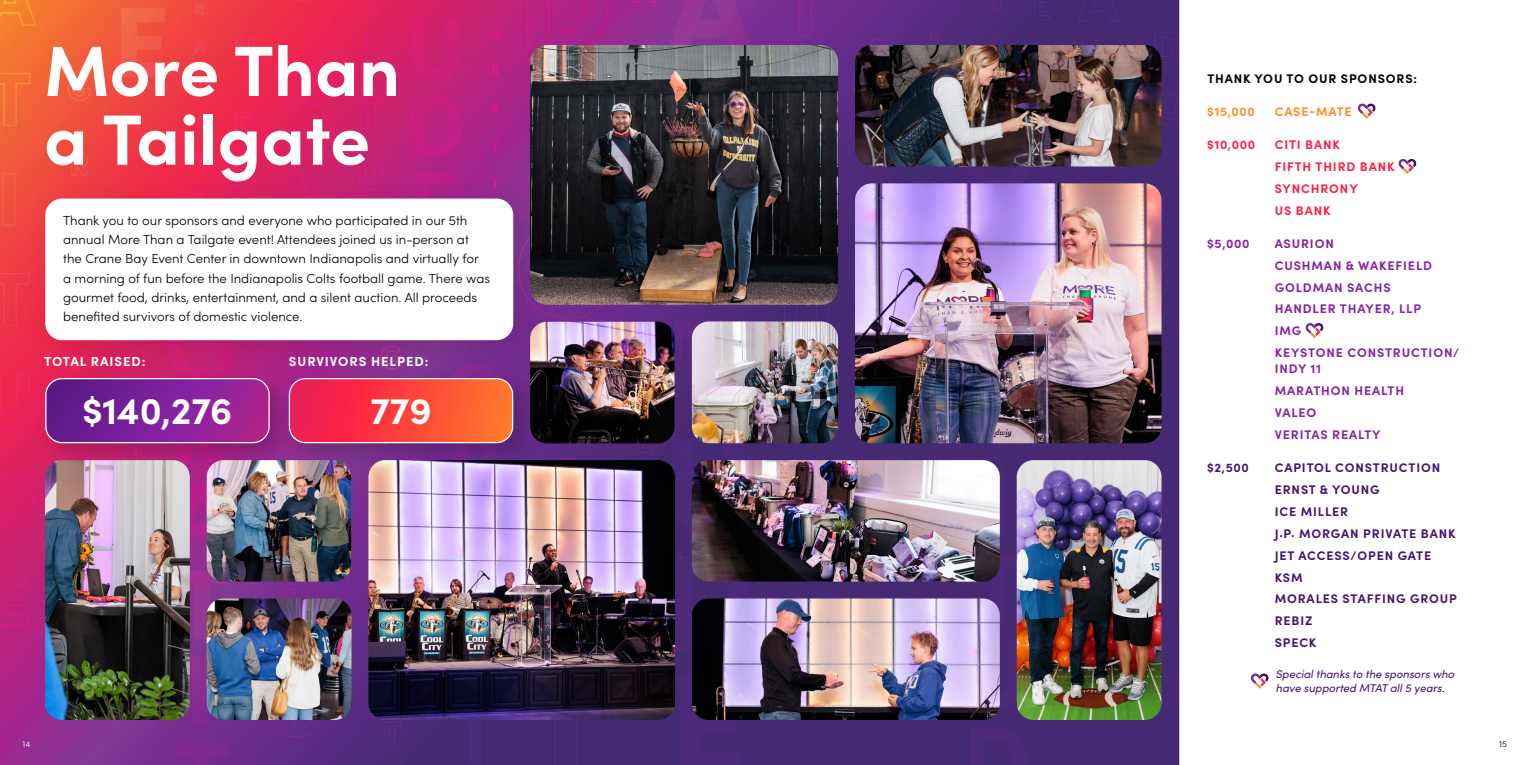
<style>
.page{position:relative;width:1530px;height:765px;background:#fff}
.page>*{position:absolute;margin:0;border:0;box-sizing:border-box;transform-origin:0 0}
.t1{font:700 71.25px/68.8px "Sofia Pro";color:#fff}
.t2{font:700 37.5px "Sofia Pro";color:#fff}
.t3{font:300 13.12px/19.4px "Sofia Pro";color:#000}
.t4{font:700 13.12px "Sofia Pro";letter-spacing:.07em;color:#fff}
.t5{font:700 12.5px/21.9px "Sofia Pro";letter-spacing:.07em;color:#8823a6}
.t6{font:700 12.5px/21.9px "Sofia Pro";letter-spacing:.07em;color:#431575}
.t7{font:700 12.5px/21.9px "Sofia Pro";letter-spacing:.07em;color:#fc2145}
.t8{font:700 12.5px "Sofia Pro";letter-spacing:.07em;color:#000}
.t9{font:700 12.5px "Sofia Pro";letter-spacing:.06em;color:#ff9025}
.t10{font:italic 11.25px/13.8px "Sofia Pro";color:#431575}
.t11{font:300 8.75px "Sofia Pro";color:#fff}
.t12{font:300 8.75px "Sofia Pro";color:#000}
</style>
<div class="page">
<img style="left:0;top:0;width:1417px;height:765px">
<div style="left:22px;top:176px;width:532px;height:204px;background:#000;opacity:.11"></div>
<div style="left:45px;top:199px;width:468px;height:141px;background:#fff;border-radius:17px"></div>
<div style="left:35px;top:368px;width:262px;height:103px;background:#000;opacity:.2"></div>
<svg style="left:46px;top:379px;width:223px;height:64px;background:#812095"></svg>
<div style="left:45px;top:378px;width:225px;height:65px;border:1px solid #fff;border-radius:16px"></div>
<div style="left:279px;top:368px;width:262px;height:103px;background:#000;opacity:.2"></div>
<svg style="left:289px;top:379px;width:224px;height:64px;background:#f8433f"></svg>
<div style="left:289px;top:378px;width:224px;height:65px;border:1px solid #fff;border-radius:16px"></div>
<img style="left:207px;top:460px;width:144px;height:122px">
<img style="left:692px;top:599px;width:308px;height:121px">
<img style="left:207px;top:599px;width:145px;height:121px">
<img style="left:1017px;top:460px;width:145px;height:260px">
<img style="left:855px;top:183px;width:307px;height:260px">
<img style="left:368px;top:460px;width:307px;height:260px">
<img style="left:45px;top:460px;width:145px;height:260px">
<img style="left:692px;top:460px;width:308px;height:122px">
<svg style="left:1358px;top:104px;width:17px;height:15px"></svg>
<svg style="left:1399px;top:159px;width:17px;height:15px"></svg>
<svg style="left:1251px;top:673px;width:17px;height:16px"></svg>
<svg style="left:1306px;top:323px;width:17px;height:15px"></svg>
<img style="left:530px;top:45px;width:308px;height:260px">
<img style="left:855px;top:45px;width:307px;height:122px">
<img style="left:692px;top:321px;width:146px;height:122px">
<img style="left:530px;top:322px;width:145px;height:121px">
<h1 class="t1" style="left:44px;top:31px;width:358px">More Than a Tailgate</h1>
<p class="t3" style="left:63px;top:210px;width:429px">Thank you to our sponsors and everyone who participated in our 5th annual More Than a Tailgate event! Attendees joined us in-person at the Crane Bay Event Center in downtown Indianapolis and virtually for a morning of fun before the Indianapolis Colts football game. There was gourmet food, drinks, entertainment, and a silent auction. All proceeds benefited survivors of domestic violence.</p>
<p class="t4" style="left:44px;top:351px;width:103px">TOTAL RAISED:</p>
<p class="t4" style="left:289px;top:351px;width:141px">SURVIVORS HELPED:</p>
<h2 class="t2" style="left:83px;top:382px;width:151px">$140,276</h2>
<h2 class="t2" style="left:370px;top:382px;width:63px">779</h2>
<p class="t8" style="left:1207px;top:69px;width:211px">THANK YOU TO OUR SPONSORS:</p>
<p class="t9" style="left:1207px;top:102px;width:49px">$15,000</p>
<p class="t9" style="left:1275px;top:102px;width:79px">CASE-MATE</p>
<p class="t7" style="left:1207px;top:133px;width:49px">$10,000</p>
<p class="t7" style="left:1275px;top:133px;width:122px">CITI BANK<br>FIFTH THIRD BANK<br>SYNCHRONY<br>US BANK</p>
<p class="t5" style="left:1207px;top:231px;width:44px">$5,000</p>
<p class="t5" style="left:1275px;top:231px;width:186px">ASURION<br>CUSHMAN &amp; WAKEFIELD<br>GOLDMAN SACHS<br>HANDLER THAYER, LLP<br>IMG<br>KEYSTONE CONSTRUCTION/</p>
<p class="t5" style="left:1275px;top:357px;width:131px">INDY 11<br>MARATHON HEALTH<br>VALEO<br>VERITAS REALTY</p>
<p class="t6" style="left:1207px;top:456px;width:43px">$2,500</p>
<p class="t6" style="left:1275px;top:456px;width:184px">CAPITOL CONSTRUCTION<br>ERNST &amp; YOUNG<br>ICE MILLER<br>J.P. MORGAN PRIVATE BANK<br>JET ACCESS/OPEN GATE<br>KSM<br>MORALES STAFFING GROUP<br>REBIZ<br>SPECK</p>
<p class="t10" style="left:1276px;top:667px;width:180px">Special thanks to the sponsors who have supported MTAT all 5 years.</p>
<p class="t11" style="left:23px;top:737px;width:9px">14</p>
<p class="t12" style="left:1499px;top:737px;width:9px">15</p>
</div>
